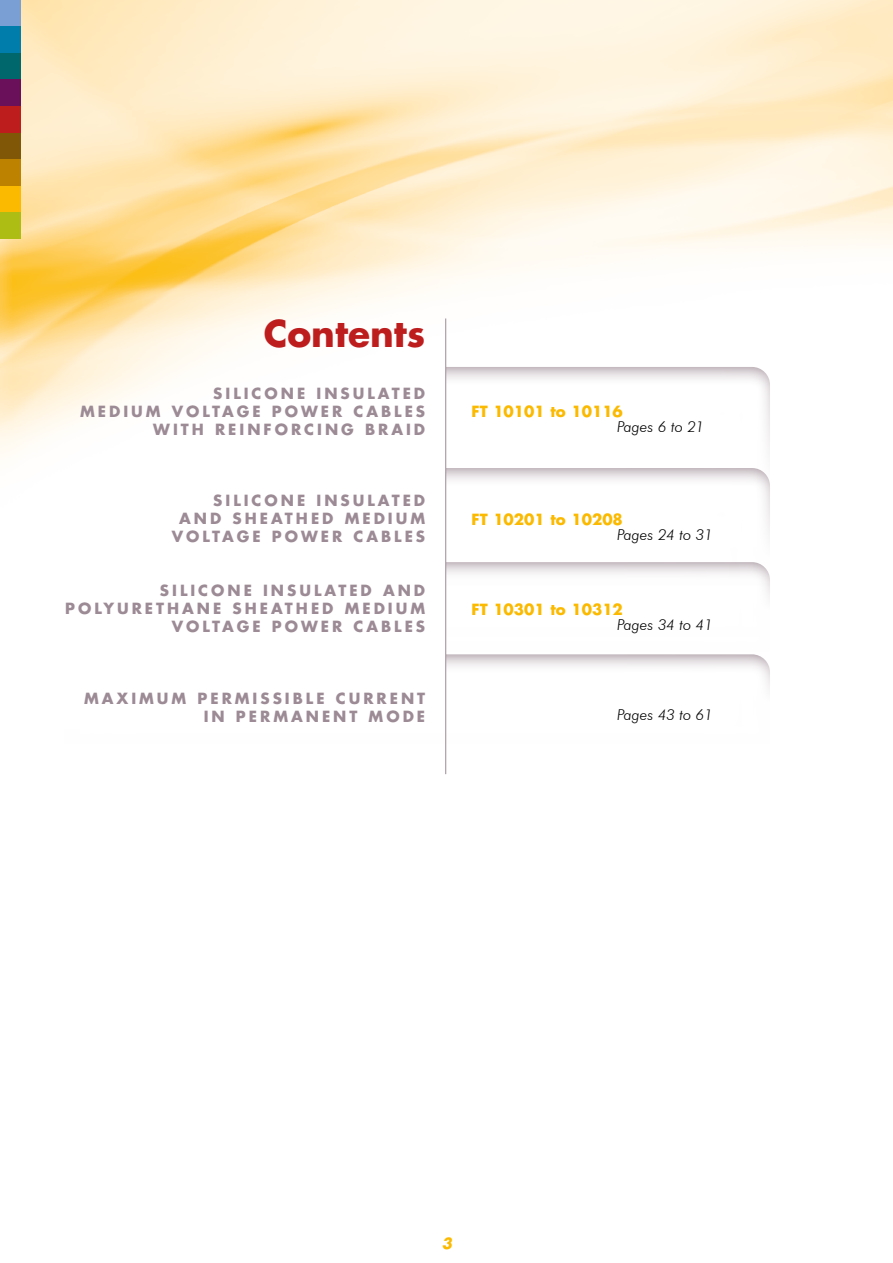
<style>
.page{position:relative;width:893px;height:1263px;background:#fff}
.page>*{position:absolute;margin:0;border:0;box-sizing:border-box;transform-origin:0 0}
.t1{font:700 36px "Futura Std";color:#bd1d1d}
.t2{font:700 15px/18px "Futura Std";letter-spacing:.2em;color:#9c8a94;text-align:right}
.Normal_e{font:italic 300 15px "Futura BT";color:#000}
.Normal_e-2{font:700 15px "Futura Std";color:#fbba00}
.t3{font:italic 700 15px "Futura";color:#fbba00}
</style>
<div class="page">
<svg style="left:446px;top:550px;width:324px;height:92px"></svg>
<svg style="left:446px;top:642px;width:324px;height:104px"></svg>
<img style="left:0;top:0;width:893px;height:514px">
<div style="left:0;top:0;width:20px;height:26px;background:#799fd4"></div>
<div style="left:0;top:53px;width:20px;height:26px;background:#00676d"></div>
<div style="left:0;top:26px;width:20px;height:27px;background:#007daa"></div>
<div style="left:0;top:79px;width:20px;height:27px;background:#6a0f5a"></div>
<div style="left:0;top:212px;width:20px;height:26px;background:#aebd14"></div>
<div style="left:0;top:186px;width:20px;height:26px;background:#fbba00"></div>
<div style="left:0;top:159px;width:20px;height:27px;background:#bd8200"></div>
<div style="left:0;top:133px;width:20px;height:26px;background:#805706"></div>
<div style="left:0;top:106px;width:20px;height:27px;background:#bd1d1d"></div>
<hr style="left:445px;top:318px;width:1px;height:456px;background:#9c8a94">
<h1 class="t1" style="left:264px;top:310px;width:163px">Contents</h1>
<p class="t2" style="left:213px;top:384px;width:213px">SILICONE INSULATED</p>
<p class="t2" style="left:80px;top:402px;width:347px">MEDIUM VOLTAGE POWER CABLES</p>
<p class="t2" style="left:153px;top:420px;width:273px">WITH REINFORCING BRAID</p>
<p class="t2" style="left:213px;top:491px;width:213px">SILICONE INSULATED</p>
<p class="t2" style="left:179px;top:509px;width:247px">AND SHEATHED MEDIUM</p>
<p class="t2" style="left:172px;top:527px;width:255px">VOLTAGE POWER CABLES</p>
<p class="t2" style="left:160px;top:581px;width:267px">SILICONE INSULATED AND</p>
<p class="t2" style="left:65px;top:599px;width:362px">POLYURETHANE SHEATHED MEDIUM<br>VOLTAGE POWER CABLES</p>
<p class="t2" style="left:84px;top:689px;width:343px">MAXIMUM PERMISSIBLE CURRENT</p>
<p class="t2" style="left:204px;top:707px;width:223px">IN PERMANENT MODE</p>
<p class="Normal_e-2" style="left:472px;top:401px;width:153px">FT 10101 to 10116</p>
<p class="Normal_e" style="left:617px;top:417px;width:89px">Pages 6 to 21</p>
<p class="Normal_e-2" style="left:472px;top:509px;width:153px">FT 10201 to 10208</p>
<p class="Normal_e" style="left:617px;top:525px;width:97px">Pages 24 to 31</p>
<p class="Normal_e-2" style="left:472px;top:599px;width:153px">FT 10301 to 10312</p>
<p class="Normal_e" style="left:617px;top:615px;width:97px">Pages 34 to 41</p>
<p class="Normal_e" style="left:617px;top:705px;width:97px">Pages 43 to 61</p>
<p class="t3" style="left:442px;top:1232px;width:12px">3</p>
</div>
